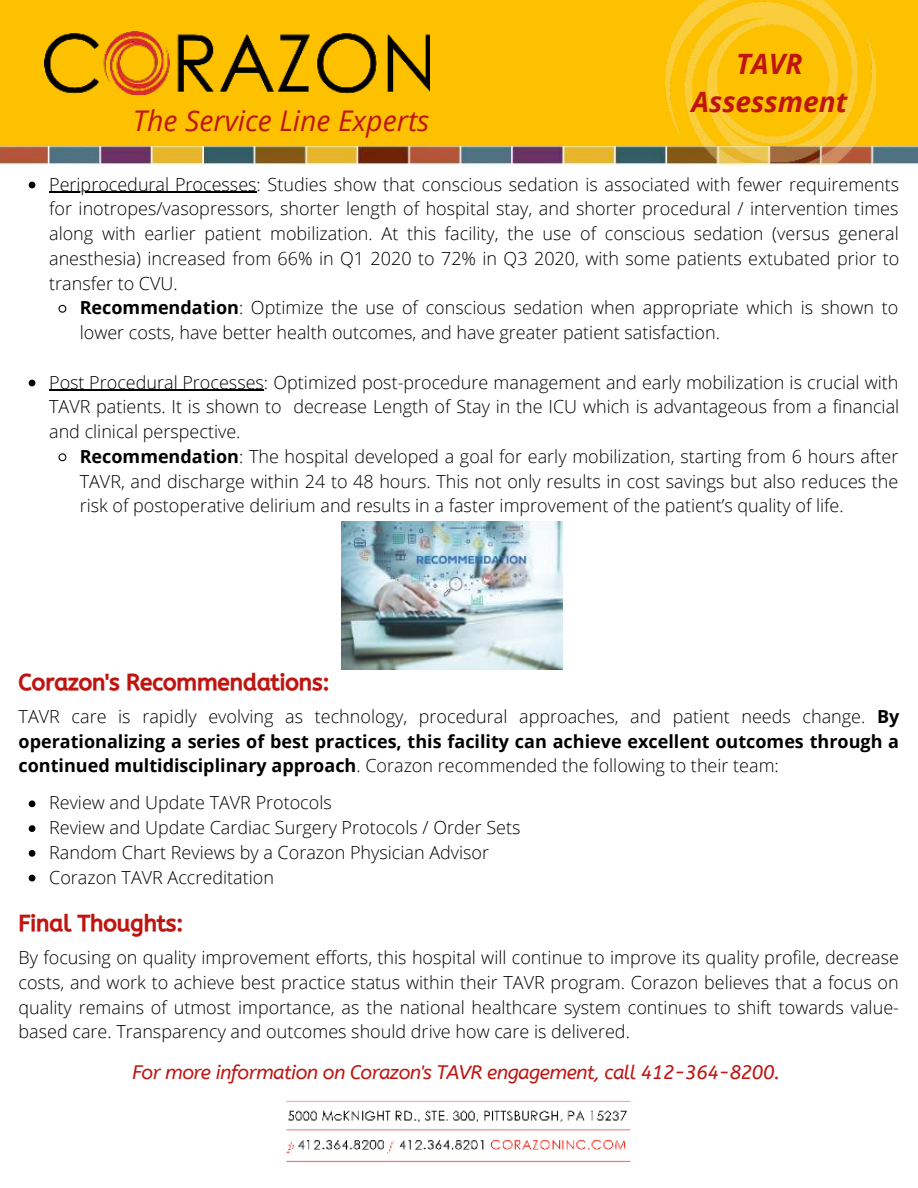
<style>
.page{position:relative;width:918px;height:1188px;background:#fff}
.page>*{position:absolute;margin:0;border:0;box-sizing:border-box;transform-origin:0 0}
.t1{font:italic 28.5px "Open Sans";color:#be1511}
.t2{font:italic 700 28.05px/38.7px "Open Sans";color:#be1511;text-align:center}
.t3{font:22.5px "CA Generated";color:#be1511}
.t4{font:italic 19.5px "A Bee Zee";letter-spacing:-.03em;color:#be1511}
.t5{font:300 18px/24.8px "Open Sans";color:#000;text-align:justify}
.s1{font-weight:700}
</style>
<div class="page">
<img style="left:286px;top:1100px;width:345px;height:62px">
<div style="left:0;top:0;width:918px;height:146px;background:#fdc100"></div>
<img style="left:0;top:146px;width:918px;height:18px">
<img style="left:44px;top:31px;width:385px;height:63px">
<img style="left:666px;top:0;width:209px;height:165px">
<img style="left:341px;top:522px;width:222px;height:147px">
<svg style="left:29px;top:182px;width:6px;height:6px"></svg>
<hr style="left:49px;top:192px;width:208px;height:1px;background:#000">
<svg style="left:58px;top:304px;width:9px;height:9px"></svg>
<svg style="left:29px;top:380px;width:6px;height:6px"></svg>
<hr style="left:49px;top:390px;width:215px;height:1px;background:#000">
<svg style="left:58px;top:453px;width:9px;height:9px"></svg>
<svg style="left:29px;top:800px;width:6px;height:7px"></svg>
<svg style="left:29px;top:825px;width:6px;height:7px"></svg>
<svg style="left:29px;top:850px;width:6px;height:7px"></svg>
<svg style="left:29px;top:875px;width:6px;height:6px"></svg>
<h2 class="t2" style="left:691px;top:43px;width:157px">TAVR<br>Assessment</h2>
<h1 class="t1" style="left:133px;top:102px;width:298px">The Service Line Experts</h1>
<p class="t5" style="left:49px;top:171px;width:852px">Periprocedural Processes: Studies show that conscious sedation is associated with fewer requirements for inotropes/vasopressors, shorter length of hospital stay, and shorter procedural / intervention times along with earlier patient mobilization. At this facility, the use of conscious sedation (versus general anesthesia) increased from 66% in Q1 2020 to 72% in Q3 2020, with some patients extubated prior to transfer to CVU.</p>
<p class="t5" style="left:80px;top:295px;width:820px"><span class="s1">Recommendation</span>: Optimize the use of conscious sedation when appropriate which is shown to lower costs, have better health outcomes, and have greater patient satisfaction.</p>
<p class="t5" style="left:49px;top:369px;width:852px">Post Procedural Processes: Optimized post-procedure management and early mobilization is crucial with TAVR patients. It is shown to decrease Length of Stay in the ICU which is advantageous from a financial and clinical perspective.</p>
<p class="t5" style="left:80px;top:444px;width:820px"><span class="s1">Recommendation</span>: The hospital developed a goal for early mobilization, starting from 6 hours after TAVR, and discharge within 24 to 48 hours. This not only results in cost savings but also reduces the risk of postoperative delirium and results in a faster improvement of the patient’s quality of life.</p>
<p class="t3" style="left:19px;top:669px;width:312px">Corazon's Recommendations:</p>
<p class="t5" style="left:19px;top:703px;width:882px">TAVR care is rapidly evolving as technology, procedural approaches, and patient needs change. <span class="s1">By operationalizing a series of best practices, this facility can achieve excellent outcomes through a continued multidisciplinary approach</span>. Corazon recommended the following to their team:</p>
<p class="t5" style="left:49px;top:790px;width:473px;text-align:left">Review and Update TAVR Protocols<br>Review and Update Cardiac Surgery Protocols / Order Sets Random Chart Reviews by a Corazon Physician Advisor Corazon TAVR Accreditation</p>
<p class="t3" style="left:19px;top:910px;width:166px">Final Thoughts:</p>
<p class="t5" style="left:19px;top:945px;width:882px">By focusing on quality improvement efforts, this hospital will continue to improve its quality profile, decrease costs, and work to achieve best practice status within their TAVR program. Corazon believes that a focus on quality remains of utmost importance, as the national healthcare system continues to shift towards value&shy;based care. Transparency and outcomes should drive how care is delivered.</p>
<p class="t4" style="left:132px;top:1061px;width:649px">For more information on Corazon's TAVR engagement, call 412-364-8200.</p>
</div>
